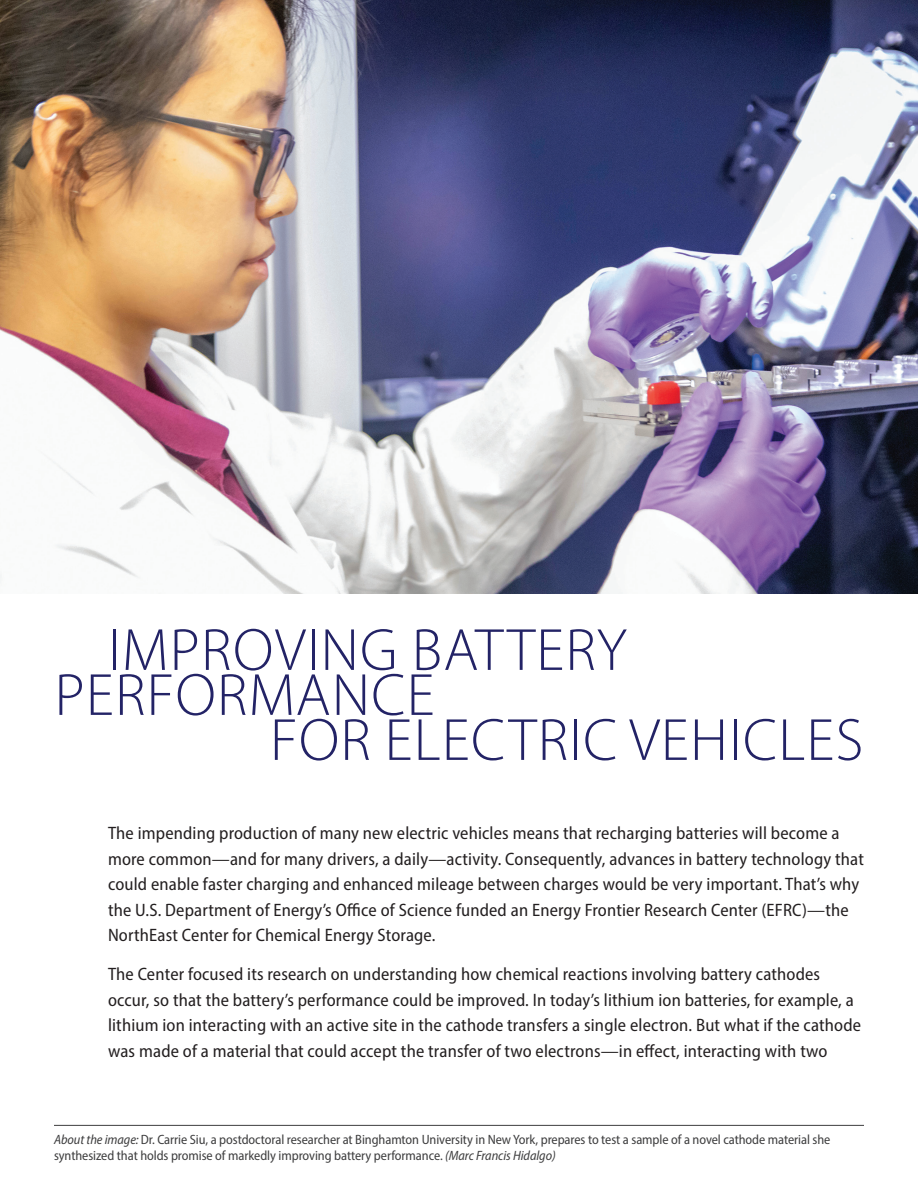
<style>
.page{position:relative;width:918px;height:1188px;background:#fff}
.page>*{position:absolute;margin:0;border:0;box-sizing:border-box;transform-origin:0 0}
.t1{font:300 60px "Myriad Pro";letter-spacing:.02em;color:#232366}
.t2{font:semi-condensed 18px/25.5px "Myriad Pro";letter-spacing:.01em;color:#231f20}
.t3{font:semi-condensed 13.5px/16.2px "Myriad Pro";letter-spacing:-.005em;color:#3e3e3f}
.s1{font-style:italic}
</style>
<div class="page">
<hr style="left:54px;top:1125px;width:810px;height:1px;background:#3e3e3f">
<img style="left:0;top:0;width:918px;height:594px">
<p class="t1" style="left:108px;top:614px;width:520px">IMPROVING BATTERY</p>
<p class="t1" style="left:55px;top:659px;width:382px">PERFORMANCE</p>
<h1 class="t1" style="left:270px;top:704px;width:595px">FOR ELECTRIC VEHICLES</h1>
<p class="t2" style="left:108px;top:820px;width:757px">The impending production of many new electric vehicles means that recharging batteries will become a more common—and for many drivers, a daily—activity. Consequently, advances in battery technology that could enable faster charging and enhanced mileage between charges would be very important. That’s why the U.S. Department of Energy’s Ofce of Science funded an Energy Frontier Research Center (EFRC)—the NorthEast Center for Chemical Energy Storage.</p>
<p class="t2" style="left:108px;top:961px;width:755px">The Center focused its research on understanding how chemical reactions involving battery cathodes occur, so that the battery’s performance could be improved. In today’s lithium ion batteries, for example, a lithium ion interacting with an active site in the cathode transfers a single electron. But what if the cathode was made of a material that could accept the transfer of two electrons—in efect, interacting with two</p>
<p class="t3" style="left:54px;top:1131px;width:778px"><span class="s1">About the image:</span> Dr. Carrie Siu, a postdoctoral researcher at Binghamton University in New York, prepares to test a sample of a novel cathode material she synthesized that holds promise of markedly improving battery performance. <span class="s1">(Marc Francis Hidalgo)</span></p>
</div>
